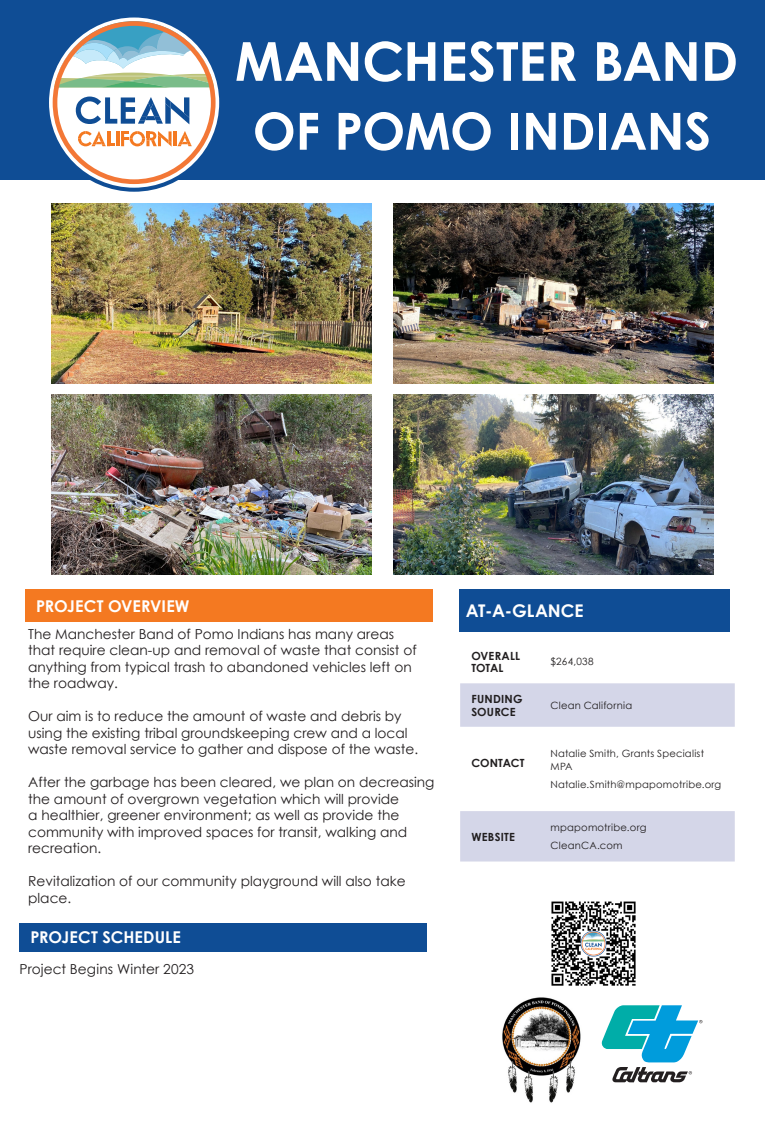
<style>
.page{position:relative;width:765px;height:1125px;background:#fff}
.page>*{position:absolute;margin:0;border:0;box-sizing:border-box;transform-origin:0 0}
.t1{font:700 53.75px "Century Gothic";letter-spacing:-.005em;color:#fff}
.t2{font:700 51.25px "Century Gothic";letter-spacing:-.01em;color:#fff}
.t3{font:700 17.5px "Century Gothic";letter-spacing:-.005em;color:#fff}
.t4{font:700 16.25px "Century Gothic";color:#fff}
.t5{font:13.75px/16.5px "Century Gothic";color:#231f20}
.t6{font:13.75px "Century Gothic";letter-spacing:.01em;color:#211e1f}
.t7{font:700 11.25px/12.5px "Century Gothic";letter-spacing:.015em;color:#211e1f}
.t8{font:10px/12.5px "Century Gothic";letter-spacing:.025em;color:#211e1f}
</style>
<div class="page">
<div style="left:19px;top:923px;width:408px;height:29px;background:#0f4d95"></div>
<div style="left:25px;top:589px;width:408px;height:33px;background:#f47921"></div>
<div style="left:0;top:0;width:765px;height:179px;background:#0f4d95"></div>
<svg style="left:47px;top:16px;width:174px;height:174px;fill:#fefefe"></svg>
<div style="left:45px;top:14px;width:178px;height:178px;border:4px solid #0f4d95;border-radius:50%"></div>
<div style="left:53px;top:21px;width:163px;height:163px;background:#fff;border-radius:50%"></div>
<svg style="left:54px;top:21px;width:160px;height:66px"></svg>
<div style="left:53px;top:21px;width:163px;height:163px;border:5px solid #f37736;border-radius:50%"></div>
<hr style="left:116px;top:131px;width:3px;height:15px;background:#f47921">
<svg style="left:78px;top:131px;width:37px;height:15px"></svg>
<svg style="left:121px;top:131px;width:71px;height:16px"></svg>
<svg style="left:76px;top:97px;width:114px;height:27px"></svg>
<div style="left:459px;top:589px;width:271px;height:43px;background:#0f4d95"></div>
<div style="left:460px;top:683px;width:275px;height:44px;background:#d4d6e8"></div>
<div style="left:460px;top:811px;width:275px;height:51px;background:#d4d6e8"></div>
<svg style="left:601px;top:1005px;width:101px;height:77px"></svg>
<img style="left:51px;top:203px;width:321px;height:180px">
<img style="left:502px;top:997px;width:79px;height:106px">
<img style="left:393px;top:203px;width:321px;height:180px">
<img style="left:551px;top:901px;width:85px;height:85px">
<img style="left:393px;top:395px;width:321px;height:180px">
<img style="left:51px;top:395px;width:321px;height:180px">
<h1 class="t1" style="left:235px;top:21px;width:505px">MANCHESTER BAND</h1>
<h2 class="t2" style="left:253px;top:92px;width:460px">OF POMO INDIANS</h2>
<p class="t4" style="left:36px;top:593px;width:155px">PROJECT OVERVIEW</p>
<p class="t3" style="left:466px;top:597px;width:119px">AT-A-GLANCE</p>
<p class="t5" style="left:28px;top:625px;width:390px">The Manchester Band of Pomo Indians has many areas that require clean-up and removal of waste that consist of anything from typical trash to abandoned vehicles left on the roadway.</p>
<p class="t5" style="left:28px;top:708px;width:392px">Our aim is to reduce the amount of waste and debris by using the existing tribal groundskeeping crew and a local waste removal service to gather and dispose of the waste.</p>
<p class="t5" style="left:28px;top:774px;width:408px">After the garbage has been cleared, we plan on decreasing the amount of overgrown vegetation which will provide<br>a healthier, greener environment; as well as provide the community with improved spaces for transit, walking and recreation.</p>
<p class="t5" style="left:28px;top:873px;width:379px">Revitalization of our community playground will also take place.</p>
<p class="t4" style="left:30px;top:925px;width:152px">PROJECT SCHEDULE</p>
<p class="t6" style="left:20px;top:960px;width:176px">Project Begins Winter 2023</p>
<p class="t7" style="left:471px;top:649px;width:50px">OVERALL<br>TOTAL</p>
<p class="t8" style="left:551px;top:655px;width:45px">$264,038</p>
<p class="t7" style="left:471px;top:692px;width:53px">FUNDING<br>SOURCE</p>
<p class="t8" style="left:551px;top:699px;width:83px">Clean California</p>
<p class="t7" style="left:471px;top:756px;width:55px">CONTACT</p>
<p class="t8" style="left:551px;top:747px;width:155px">Natalie Smith, Grants Specialist<br>MPA</p>
<p class="t8" style="left:551px;top:778px;width:172px">Natalie.Smith@mpapomotribe.org</p>
<p class="t7" style="left:471px;top:830px;width:45px">WEBSITE</p>
<p class="t8" style="left:551px;top:818px;width:97px;line-height:18.1px">mpapomotribe.org<br>CleanCA.com</p>
</div>
